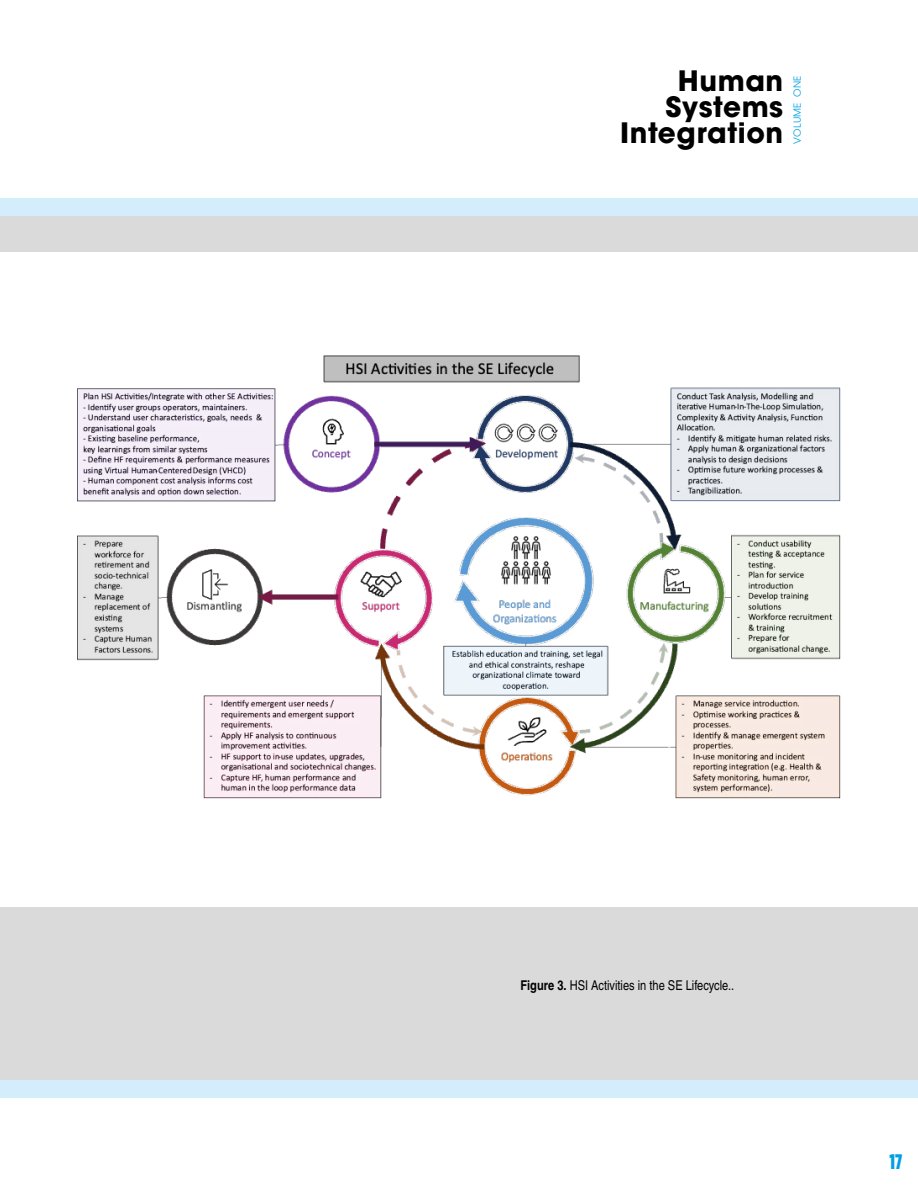
<style>
.page{position:relative;width:918px;height:1188px;background:#fff}
.page>*{position:absolute;margin:0;border:0;box-sizing:border-box;transform-origin:0 0}
.t1{font:700 27.9px/26.1px "ITC Avant Garde Pro";letter-spacing:.02em;color:#000;text-align:right}
.t2{font:900 21px "Gotham Condensed";color:#009fe3}
.t3{font:13.5px "Nimbus San Con L";color:#000}
.t4{font:9.75px "ITC Avant Garde Pro";letter-spacing:.02em;color:#009fe3}
.s1{font-weight:700}
</style>
<div class="page">
<img style="left:78px;top:355px;width:763px;height:443px">
<div style="left:0;top:908px;width:918px;height:190px;background:#dadada"></div>
<div style="left:0;top:1080px;width:918px;height:18px;background:#d4edfc"></div>
<div style="left:0;top:198px;width:918px;height:54px;background:#dadada"></div>
<div style="left:0;top:198px;width:918px;height:18px;background:#d4edfc"></div>
<h1 class="t1" style="left:620px;top:67px;width:164px">Human<br>Systems<br>Integration</h1>
<p class="t4" style="left:791px;top:144px;width:70px;rotate:-90deg">VOLUME ONE</p>
<p class="t3" style="left:521px;top:976px;width:215px"><span class="s1">Figure 3.</span> HSI Activities in the SE Lifecycle..</p>
<h2 class="t2" style="left:889px;top:1150px;width:14px">17</h2>
</div>
